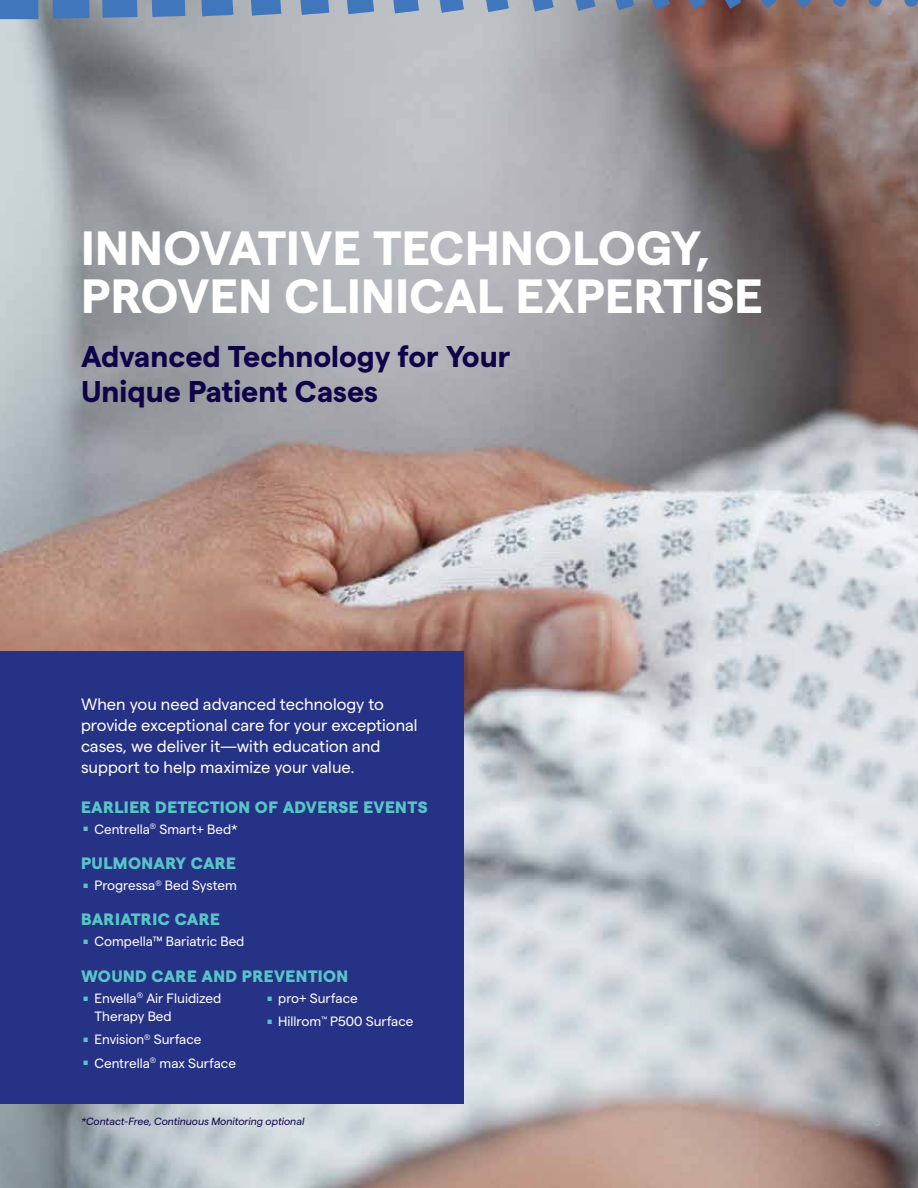
<style>
.page{position:relative;width:918px;height:1188px;background:#fff}
.page>*{position:absolute;margin:0;border:0;box-sizing:border-box;transform-origin:0 0}
.t1{font:700 48px/48px "Matter";letter-spacing:.01em;color:#fff}
.t2{font:42px "Matter SQ";color:#58c5c7}
.t3{font:700 30px/34.5px "Matter";color:#100249}
.t4{font:16.5px/21px "Matter";color:#fff}
.t5{font:800 16.5px "Matter";letter-spacing:.025em;color:#58c5c7}
.t6{font:13.5px/18px "Matter";color:#fff}
.t7{font:700 12px "Matter";color:#9cadb7}
.t8{font:italic 10.5px "Matter";color:#100249}
</style>
<div class="page">
<img style="left:0;top:19px;width:918px;height:1169px">
<div style="left:0;top:651px;width:464px;height:453px;background:#263286"></div>
<svg style="left:0;top:0;width:918px;height:19px;background:#7d88a0"></svg>
<h1 class="t1" style="left:81px;top:220px;width:683px">INNOVATIVE TECHNOLOGY,<br>PROVEN CLINICAL EXPERTISE</h1>
<h3 class="t3" style="left:81px;top:337px;width:431px">Advanced Technology for Your<br>Unique Patient Cases</h3>
<p class="t4" style="left:81px;top:693px;width:338px">When you need advanced technology to provide exceptional care for your exceptional cases, we deliver it—with education and support to help maximize your value.</p>
<p class="t5" style="left:81px;top:795px;width:348px">EARLIER DETECTION OF ADVERSE EVENTS</p>
<h2 class="t2" style="left:81px;top:786px;width:11px">.</h2>
<p class="t6" style="left:94px;top:819px;width:145px">Centrella<sup>®</sup> Smart+ Bed*</p>
<p class="t5" style="left:81px;top:851px;width:157px">PULMONARY CARE</p>
<h2 class="t2" style="left:81px;top:842px;width:11px">.</h2>
<p class="t6" style="left:94px;top:875px;width:144px">Progressa<sup>®</sup> Bed System</p>
<p class="t5" style="left:81px;top:907px;width:140px">BARIATRIC CARE</p>
<h2 class="t2" style="left:81px;top:899px;width:11px">.</h2>
<p class="t6" style="left:94px;top:932px;width:151px">Compella™ Bariatric Bed</p>
<p class="t5" style="left:81px;top:964px;width:269px">WOUND CARE AND PREVENTION</p>
<h2 class="t2" style="left:81px;top:955px;width:11px">.</h2>
<p class="t6" style="left:94px;top:988px;width:128px">Envella<sup>®</sup> Air Fluidized<br>Therapy Bed</p>
<h2 class="t2" style="left:81px;top:997px;width:11px">.</h2>
<p class="t6" style="left:94px;top:1029px;width:109px">Envision<sup>®</sup> Surface</p>
<h2 class="t2" style="left:81px;top:1020px;width:11px">.</h2>
<p class="t6" style="left:94px;top:1053px;width:143px">Centrella<sup>®</sup> max Surface</p>
<h2 class="t2" style="left:265px;top:955px;width:11px">.</h2>
<p class="t6" style="left:278px;top:988px;width:81px">pro+ Surface</p>
<h2 class="t2" style="left:265px;top:979px;width:11px">.</h2>
<p class="t6" style="left:278px;top:1011px;width:137px">Hillrom<sup>™</sup> P500 Surface</p>
<p class="t8" style="left:81px;top:1113px;width:225px">*Contact-Free, Continuous Monitoring optional</p>
<p class="t7" style="left:874px;top:1113px;width:9px">3</p>
</div>
